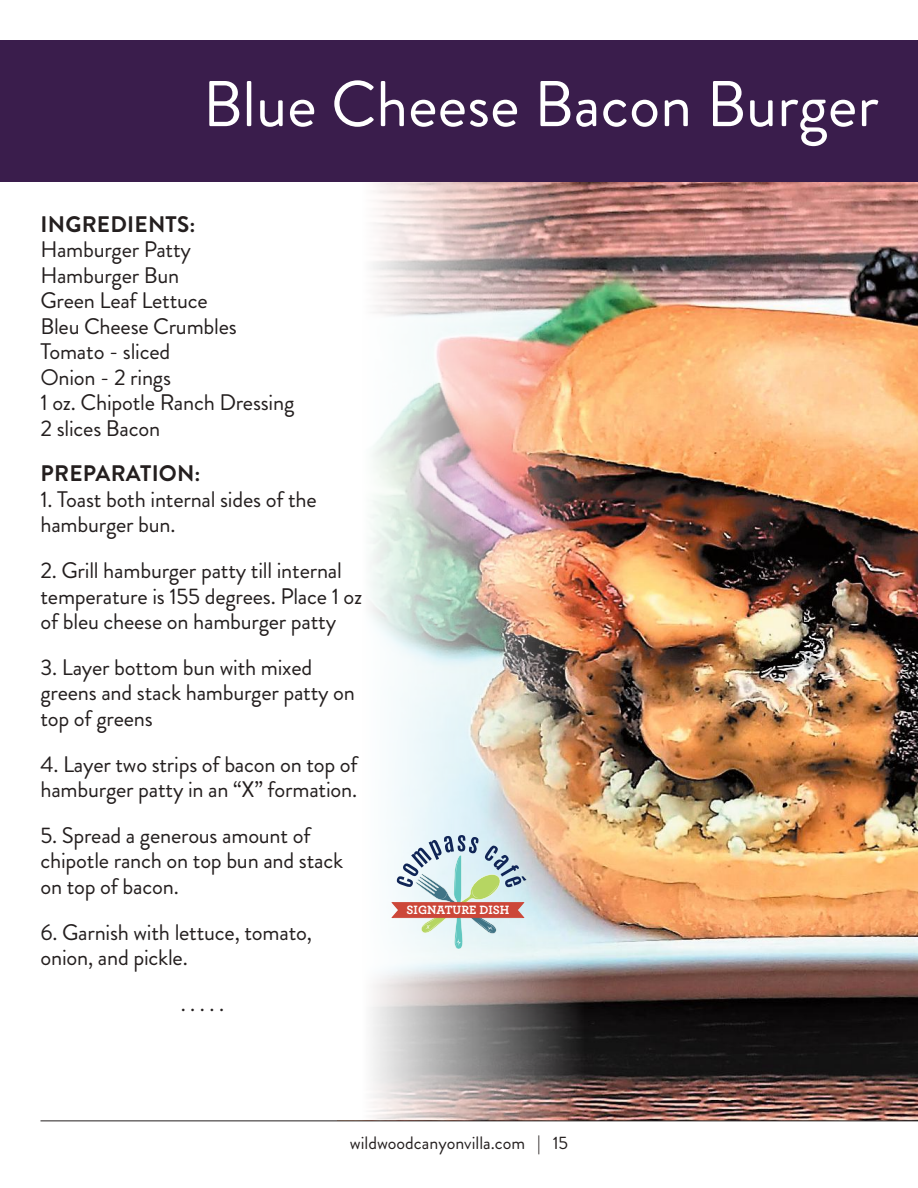
<style>
.page{position:relative;width:918px;height:1188px;background:#fff}
.page>*{position:absolute;margin:0;border:0;box-sizing:border-box;transform-origin:0 0}
.t1{font:64.5px "Brandon Grotesque";color:#fff}
.t2{font:22.5px/25.5px "Brandon Grotesque";letter-spacing:-.01em;color:#241f1f}
.t3{font:700 22.5px "Brandon Grotesque";letter-spacing:.01em;color:#241f1f}
.t4{font:18px "Brandon Grotesque";color:#241f1f}
.t5{font:700 12.6px "Archer Pro";color:#fff}
</style>
<div class="page">
<img style="left:608px;top:182px;width:310px;height:938px">
<img style="left:371px;top:182px;width:237px;height:938px">
<div style="left:0;top:40px;width:918px;height:142px;background:#3a1d4c"></div>
<hr style="left:40px;top:1120px;width:878px;height:1px;background:#241f1f">
<svg style="left:392px;top:835px;width:134px;height:114px"></svg>
<h1 class="t1" style="left:203px;top:60px;width:678px">Blue Cheese Bacon Burger</h1>
<p class="t3" style="left:41px;top:208px;width:156px">INGREDIENTS:</p>
<p class="t2" style="left:40px;top:237px;width:255px">Hamburger Patty<br>Hamburger Bun<br>Green Leaf Lettuce<br>Bleu Cheese Crumbles<br>Tomato - sliced<br>Onion - 2 rings<br>1 oz. Chipotle Ranch Dressing<br>2 slices Bacon</p>
<p class="t3" style="left:41px;top:458px;width:161px">PREPARATION:</p>
<p class="t2" style="left:40px;top:487px;width:278px">1. Toast both internal sides of the hamburger bun.</p>
<p class="t2" style="left:40px;top:558px;width:323px">2. Grill hamburger patty till internal temperature is 155 degrees. Place 1 oz of bleu cheese on hamburger patty</p>
<p class="t2" style="left:40px;top:655px;width:316px">3. Layer bottom bun with mixed greens and stack hamburger patty on top of greens</p>
<p class="t2" style="left:40px;top:751px;width:319px">4. Layer two strips of bacon on top of hamburger patty in an “X” formation.</p>
<p class="t2" style="left:40px;top:823px;width:304px">5. Spread a generous amount of chipotle ranch on top bun and stack on top of bacon.</p>
<p class="t2" style="left:40px;top:919px;width:273px">6. Garnish with lettuce, tomato, onion, and pickle.</p>
<p class="t2" style="left:181px;top:991px;width:45px">. . . . .</p>
<p class="t5" style="left:407px;top:900px;width:104px">SIGNATURE DISH</p>
<p class="t4" style="left:350px;top:1130px;width:220px">wildwoodcanyonvilla.com | 15</p>
</div>
